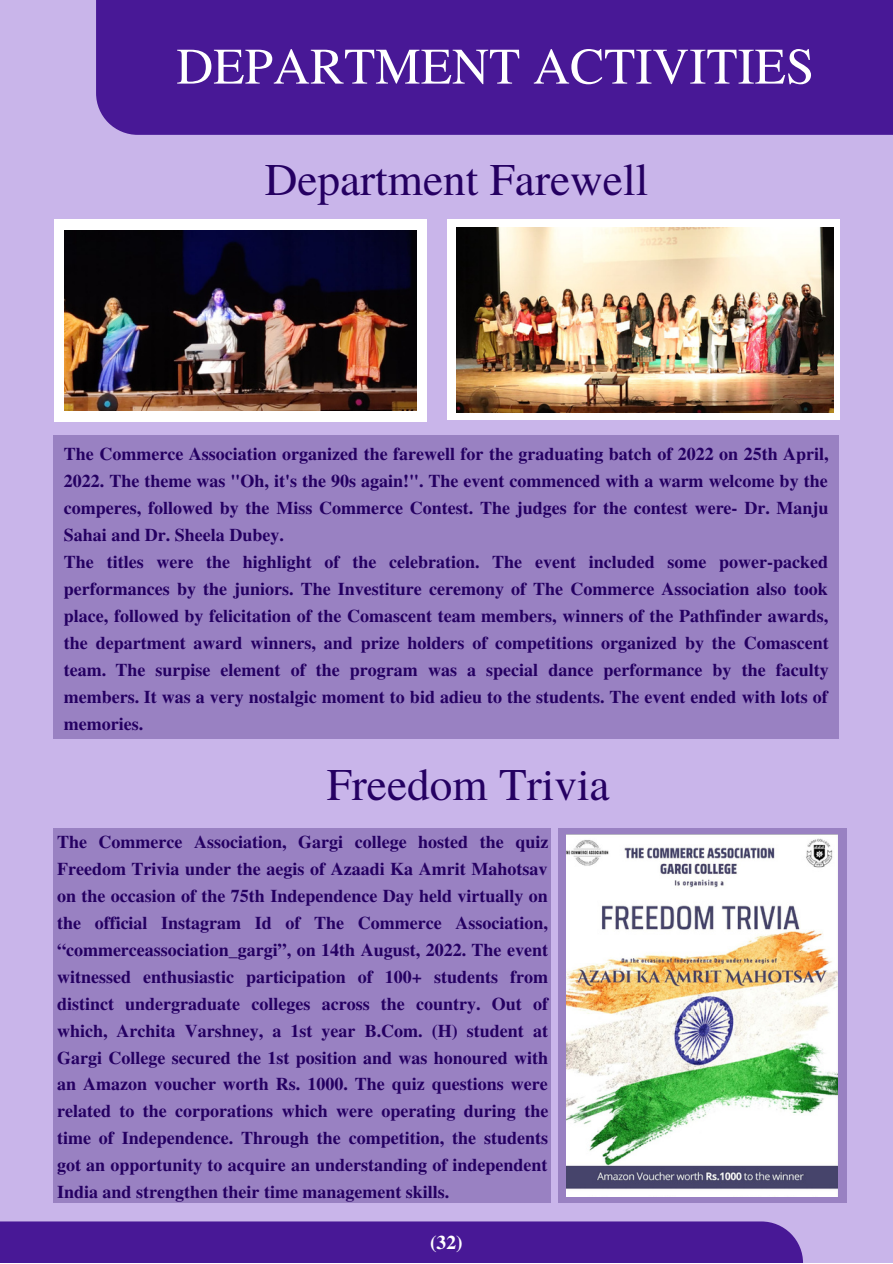
<style>
.page{position:relative;width:893px;height:1264px;background:#fff}
.page>*{position:absolute;margin:0;border:0;box-sizing:border-box;transform-origin:0 0}
.t1{font:51.15px "Te X Gyre Termes";color:#fff}
.t2{font:45.3px "Te X Gyre Termes";color:#250062}
.t3{font:700 19.5px "Te X Gyre Termes";color:#fff}
.t4{font:700 18px/27px "Te X Gyre Termes";color:#250062}
</style>
<div class="page">
<div style="left:0;top:0;width:892px;height:1262px;background:#c9b5ea"></div>
<div style="left:0;top:1221px;width:803px;height:41px;background:#481896"></div>
<div style="left:96px;top:0;width:796px;height:135px;background:#481896"></div>
<div style="left:54px;top:435px;width:784px;height:304px;background:#9981c2"></div>
<div style="left:54px;top:828px;width:497px;height:374px;background:#9981c2"></div>
<div style="left:447px;top:219px;width:392px;height:201px;background:#fff"></div>
<img style="left:456px;top:227px;width:377px;height:185px">
<div style="left:55px;top:219px;width:372px;height:202px;background:#fff"></div>
<img style="left:64px;top:230px;width:352px;height:180px">
<div style="left:558px;top:828px;width:288px;height:374px;background:#9981c2"></div>
<img style="left:566px;top:834px;width:271px;height:362px">
<h1 class="t1" style="left:176px;top:30px;width:639px">DEPARTMENT ACTIVITIES</h1>
<h2 class="t2" style="left:265px;top:147px;width:385px">Department Farewell</h2>
<p class="t4" style="left:64px;top:439px;width:766px">The Commerce Association organized the farewell for the graduating batch of 2022 on 25th April, 2022. The theme was "Oh, it's the 90s again!". The event commenced with a warm welcome by the comperes, followed by the Miss Commerce Contest. The judges for the contest were- Dr. Manju Sahai and Dr. Sheela Dubey.<br>The titles were the highlight of the celebration. The event included some power-packed performances by the juniors. The Investiture ceremony of The Commerce Association also took place, followed by felicitation of the Comascent team members, winners of the Pathfinder awards, the department award winners, and prize holders of competitions organized by the Comascent team. The surpise element of the program was a special dance performance by the faculty members. It was a very nostalgic moment to bid adieu to the students. The event ended with lots of memories.</p>
<h2 class="t2" style="left:327px;top:752px;width:284px">Freedom Trivia</h2>
<p class="t4" style="left:57px;top:827px;width:493px;text-align:justify">The Commerce Association, Gargi college hosted the quiz Freedom Trivia under the aegis of Azaadi Ka Amrit Mahotsav on the occasion of the 75th Independence Day held virtually on the official Instagram Id of The Commerce Association, “commerceassociation_gargi”, on 14th August, 2022. The event witnessed enthusiastic participation of 100+ students from distinct undergraduate colleges across the country. Out of which, Archita Varshney, a 1st year B.Com. (H) student at Gargi College secured the 1st position and was honoured with an Amazon voucher worth Rs. 1000. The quiz questions were related to the corporations which were operating during the time of Independence. Through the competition, the students got an opportunity to acquire an understanding of independent India and strengthen their time management skills.</p>
<p class="t3" style="left:430px;top:1226px;width:34px">(32)</p>
</div>
